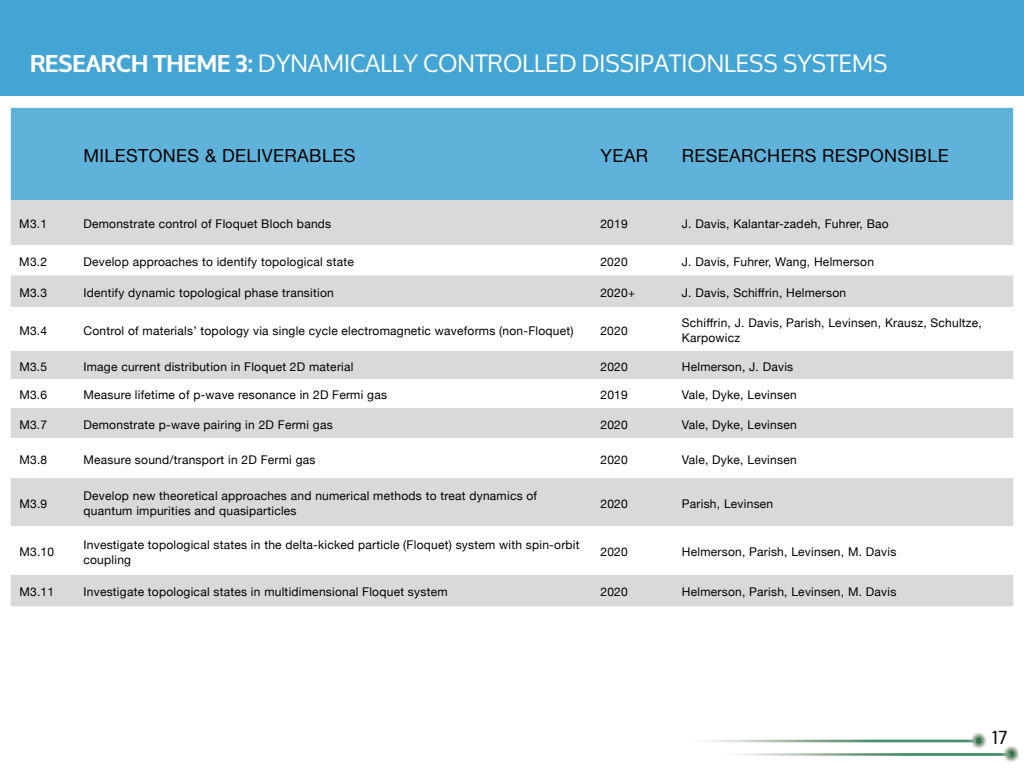
<style>
.page{position:relative;width:1024px;height:768px;background:#fff}
.page>*{position:absolute;margin:0;border:0;box-sizing:border-box;transform-origin:0 0}
.t1{font:24px "Oxygen";color:#fff}
.t2{font:18px "Helvetica Neue";letter-spacing:.02em;color:#000}
.t3{font:18px "Oxygen";color:#000}
.t4{font:12px/15px "Helvetica Neue";letter-spacing:.02em;color:#000}
.s1{font-weight:700}
</style>
<div class="page">
<img style="left:704px;top:740px;width:265px;height:2px">
<img style="left:971px;top:732px;width:16px;height:17px">
<svg style="left:969px;top:739px;width:11px;height:4px"></svg>
<img style="left:737px;top:753px;width:265px;height:3px">
<img style="left:1003px;top:746px;width:16px;height:16px">
<svg style="left:1002px;top:753px;width:9px;height:3px"></svg>
<div style="left:0;top:0;width:1024px;height:96px;background:#43a5d4"></div>
<div style="left:11px;top:108px;width:1002px;height:92px;background:#5fb3db"></div>
<div style="left:11px;top:200px;width:1002px;height:406px;background:#d9d9d9"></div>
<svg style="left:11px;top:245px;width:1002px;height:330px"></svg>
<h1 class="t1" style="left:30px;top:50px;width:859px"><span class="s1">RESEARCH THEME 3:</span> DYNAMICALLY CONTROLLED DISSIPATIONLESS SYSTEMS</h1>
<h2 class="t2" style="left:83px;top:143px;width:273px">MILESTONES &amp; DELIVERABLES</h2>
<h2 class="t2" style="left:600px;top:143px;width:49px">YEAR</h2>
<h2 class="t2" style="left:682px;top:143px;width:268px">RESEARCHERS RESPONSIBLE</h2>
<p class="t4" style="left:19px;top:217px;width:29px">M3.1</p>
<p class="t4" style="left:83px;top:217px;width:249px">Demonstrate control of Floquet Bloch bands</p>
<p class="t4" style="left:600px;top:217px;width:29px">2019</p>
<p class="t4" style="left:682px;top:217px;width:208px">J. Davis, Kalantar-zadeh, Fuhrer, Bao</p>
<p class="t4" style="left:19px;top:255px;width:29px">M3.2</p>
<p class="t4" style="left:83px;top:255px;width:272px">Develop approaches to identify topological state</p>
<p class="t4" style="left:600px;top:255px;width:29px">2020</p>
<p class="t4" style="left:682px;top:255px;width:194px">J. Davis, Fuhrer, Wang, Helmerson</p>
<p class="t4" style="left:19px;top:286px;width:29px">M3.3</p>
<p class="t4" style="left:83px;top:286px;width:252px">Identify dynamic topological phase transition</p>
<p class="t4" style="left:600px;top:286px;width:36px">2020+</p>
<p class="t4" style="left:682px;top:286px;width:166px">J. Davis, Schiffrin, Helmerson</p>
<p class="t4" style="left:19px;top:324px;width:29px">M3.4</p>
<p class="t4" style="left:83px;top:324px;width:492px">Control of materials’ topology via single cycle electromagnetic waveforms (non-Floquet)</p>
<p class="t4" style="left:600px;top:324px;width:29px">2020</p>
<p class="t4" style="left:682px;top:316px;width:302px">Schiffrin, J. Davis, Parish, Levinsen, Krausz, Schultze,<br>Karpowicz</p>
<p class="t4" style="left:19px;top:360px;width:29px">M3.5</p>
<p class="t4" style="left:83px;top:360px;width:272px">Image current distribution in Floquet 2D material</p>
<p class="t4" style="left:600px;top:360px;width:29px">2020</p>
<p class="t4" style="left:682px;top:360px;width:113px">Helmerson, J. Davis</p>
<p class="t4" style="left:19px;top:388px;width:29px">M3.6</p>
<p class="t4" style="left:83px;top:388px;width:305px">Measure lifetime of p-wave resonance in 2D Fermi gas</p>
<p class="t4" style="left:600px;top:388px;width:29px">2019</p>
<p class="t4" style="left:682px;top:388px;width:116px">Vale, Dyke, Levinsen</p>
<p class="t4" style="left:19px;top:418px;width:29px">M3.7</p>
<p class="t4" style="left:83px;top:418px;width:251px">Demonstrate p-wave pairing in 2D Fermi gas</p>
<p class="t4" style="left:600px;top:418px;width:29px">2020</p>
<p class="t4" style="left:682px;top:418px;width:116px">Vale, Dyke, Levinsen</p>
<p class="t4" style="left:19px;top:453px;width:29px">M3.8</p>
<p class="t4" style="left:83px;top:453px;width:234px">Measure sound/transport in 2D Fermi gas</p>
<p class="t4" style="left:600px;top:453px;width:29px">2020</p>
<p class="t4" style="left:682px;top:453px;width:116px">Vale, Dyke, Levinsen</p>
<p class="t4" style="left:19px;top:497px;width:29px">M3.9</p>
<p class="t4" style="left:84px;top:489px;width:455px">Develop new theoretical approaches and numerical methods to treat dynamics of quantum impurities and quasiparticles</p>
<p class="t4" style="left:600px;top:497px;width:29px">2020</p>
<p class="t4" style="left:682px;top:497px;width:93px">Parish, Levinsen</p>
<p class="t4" style="left:19px;top:545px;width:36px">M3.10</p>
<p class="t4" style="left:84px;top:538px;width:498px">Investigate topological states in the delta-kicked particle (Floquet) system with spin-orbit coupling</p>
<p class="t4" style="left:600px;top:545px;width:29px">2020</p>
<p class="t4" style="left:682px;top:545px;width:216px">Helmerson, Parish, Levinsen, M. Davis</p>
<p class="t4" style="left:19px;top:585px;width:36px">M3.11</p>
<p class="t4" style="left:84px;top:585px;width:366px">Investigate topological states in multidimensional Floquet system</p>
<p class="t4" style="left:600px;top:585px;width:29px">2020</p>
<p class="t4" style="left:682px;top:585px;width:216px">Helmerson, Parish, Levinsen, M. Davis</p>
<h2 class="t3" style="left:992px;top:727px;width:17px">17</h2>
</div>
